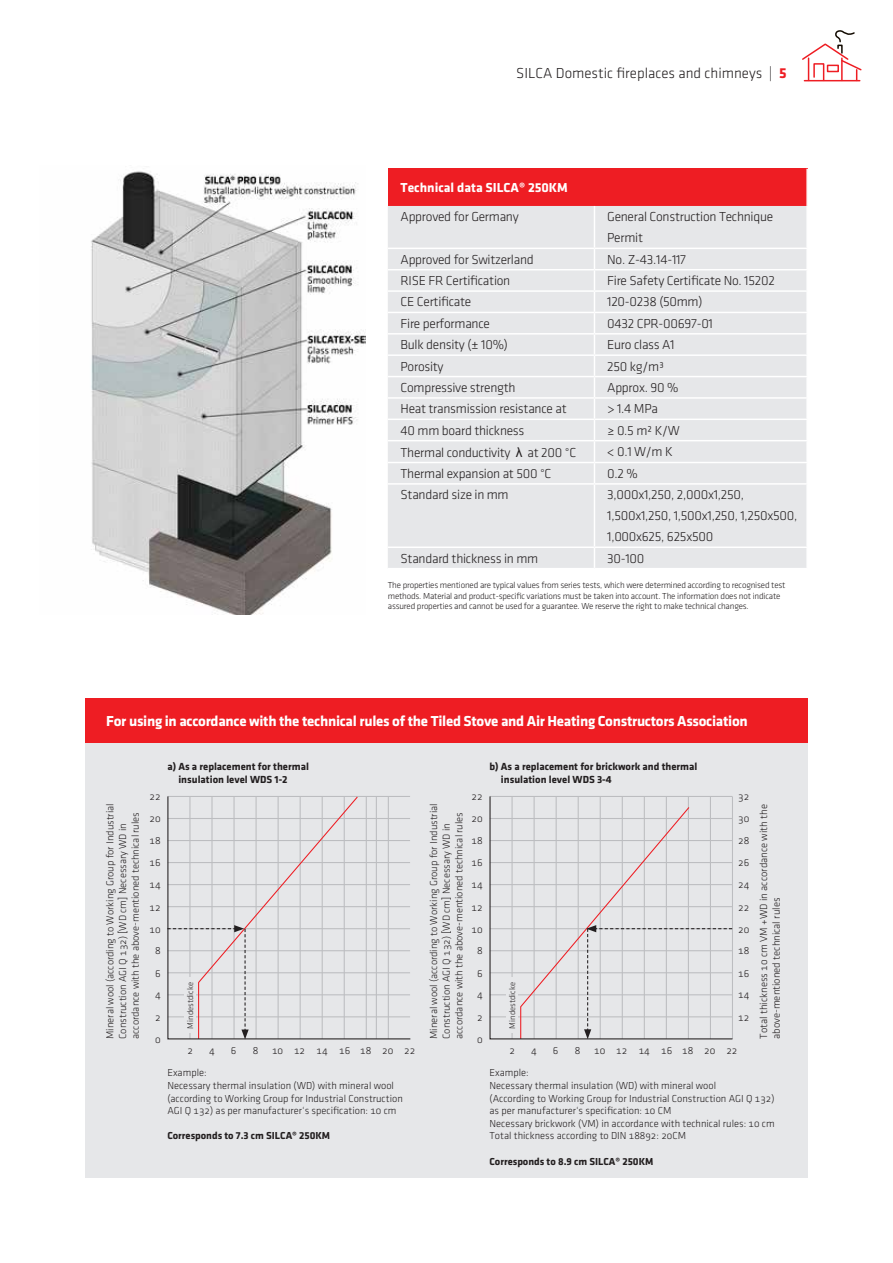
<style>
.page{position:relative;width:893px;height:1263px;background:#fff}
.page>*{position:absolute;margin:0;border:0;box-sizing:border-box;transform-origin:0 0}
.t1{font:700 15px "Klavika";letter-spacing:-.02em;color:#fff}
.t2{font:15px "Klavika Light OSTF";color:#231f20}
.t3{font:300 13.5px/21px "Klavika";letter-spacing:-.02em;color:#231f20}
.t4{font:700 13.5px "Klavika";color:#fff}
.t5{font:10.65px/22px "Klavika Light OSTF";color:#231f20}
.t6{font:700 10.65px/12.8px "Klavika";color:#231f20}
.t7{font:10.5px/12.6px "Klavika Light OSTF";color:#231f20}
.t8{font:700 10.5px "Klavika";color:#231f20}
.t9{font:9px/10.5px "Klavika Light OSTF";letter-spacing:-.02em;color:#231f20}
.t10{font:8.55px "Klavika Light OSTF";color:#231f20}
.s1{font-family:"Klavika";font-weight:700;color:#ee1d23}
.s2{font-family:"Arial";font-weight:400}
</style>
<div class="page">
<svg style="left:802px;top:30px;width:60px;height:52px"></svg>
<div style="left:85px;top:742px;width:723px;height:436px;background:#e6e7e9"></div>
<div style="left:85px;top:698px;width:723px;height:44px;background:#ee1d23"></div>
<svg style="left:167px;top:796px;width:244px;height:244px"></svg>
<svg style="left:489px;top:796px;width:244px;height:244px"></svg>
<div style="left:388px;top:169px;width:419px;height:37px;background:#ee1d23"></div>
<div style="left:388px;top:206px;width:418px;height:362px;background:#e6e7e9"></div>
<hr style="left:388px;top:248px;width:206px;height:1px;background:#fff">
<hr style="left:594px;top:248px;width:214px;height:1px;background:#fff">
<hr style="left:388px;top:269px;width:206px;height:1px;background:#fff">
<hr style="left:594px;top:269px;width:214px;height:1px;background:#fff">
<hr style="left:388px;top:290px;width:206px;height:2px;background:#fff">
<hr style="left:594px;top:290px;width:214px;height:2px;background:#fff">
<hr style="left:388px;top:312px;width:206px;height:1px;background:#fff">
<hr style="left:594px;top:312px;width:214px;height:1px;background:#fff">
<hr style="left:388px;top:333px;width:206px;height:2px;background:#fff">
<hr style="left:594px;top:333px;width:214px;height:2px;background:#fff">
<hr style="left:388px;top:354px;width:206px;height:2px;background:#fff">
<hr style="left:594px;top:354px;width:214px;height:2px;background:#fff">
<hr style="left:388px;top:376px;width:206px;height:1px;background:#fff">
<hr style="left:594px;top:376px;width:214px;height:1px;background:#fff">
<hr style="left:388px;top:397px;width:206px;height:2px;background:#fff">
<hr style="left:594px;top:397px;width:214px;height:2px;background:#fff">
<hr style="left:388px;top:419px;width:206px;height:1px;background:#fff">
<hr style="left:594px;top:419px;width:214px;height:1px;background:#fff">
<hr style="left:388px;top:440px;width:206px;height:1px;background:#fff">
<hr style="left:594px;top:440px;width:214px;height:1px;background:#fff">
<hr style="left:388px;top:462px;width:206px;height:1px;background:#fff">
<hr style="left:594px;top:462px;width:214px;height:1px;background:#fff">
<hr style="left:388px;top:483px;width:206px;height:2px;background:#fff">
<hr style="left:594px;top:483px;width:214px;height:2px;background:#fff">
<hr style="left:388px;top:546px;width:206px;height:2px;background:#fff">
<hr style="left:594px;top:546px;width:214px;height:2px;background:#fff">
<hr style="left:806px;top:169px;width:2px;height:37px;background:#fff">
<hr style="left:594px;top:206px;width:1px;height:42px;background:#fff">
<svg style="left:806px;top:335px;width:1px;height:19px"></svg>
<svg style="left:594px;top:249px;width:1px;height:234px"></svg>
<hr style="left:594px;top:485px;width:1px;height:61px;background:#fff">
<svg style="left:594px;top:548px;width:1px;height:20px"></svg>
<img style="left:91px;top:171px;width:275px;height:444px">
<h1 class="t2" style="left:516px;top:65px;width:272px">SILCA Domestic fireplaces and chimneys | <span class="s1">5</span></h1>
<p class="t4" style="left:401px;top:180px;width:169px">Technical data SILCA® 250KM</p>
<p class="t3" style="left:401px;top:206px;width:120px">Approved for Germany</p>
<p class="t3" style="left:607px;top:206px;width:168px">General Construction Technique<br>Permit</p>
<p class="t3" style="left:401px;top:249px;width:135px">Approved for Switzerland</p>
<p class="t3" style="left:607px;top:249px;width:80px">No. Z-43.14-117</p>
<p class="t3" style="left:401px;top:270px;width:111px">RISE FR Certification</p>
<p class="t3" style="left:607px;top:270px;width:169px">Fire Safety Certificate No. 15202</p>
<p class="t3" style="left:401px;top:292px;width:72px">CE Certificate</p>
<p class="t3" style="left:607px;top:292px;width:97px">120-0238 (50mm)</p>
<p class="t3" style="left:401px;top:313px;width:91px">Fire performance</p>
<p class="t3" style="left:607px;top:313px;width:107px">0432 CPR-00697-01</p>
<p class="t3" style="left:401px;top:334px;width:109px">Bulk density (± 10%)</p>
<p class="t3" style="left:607px;top:334px;width:69px">Euro class A1</p>
<p class="t3" style="left:401px;top:356px;width:45px">Porosity</p>
<p class="t3" style="left:607px;top:356px;width:58px">250 kg/m³</p>
<p class="t3" style="left:401px;top:377px;width:117px">Compressive strength</p>
<p class="t3" style="left:607px;top:377px;width:73px">Approx. 90 %</p>
<p class="t3" style="left:401px;top:398px;width:168px">Heat transmission resistance at</p>
<p class="t3" style="left:607px;top:398px;width:52px">&gt; 1.4 MPa</p>
<p class="t3" style="left:401px;top:420px;width:125px">40 mm board thickness</p>
<p class="t3" style="left:607px;top:420px;width:74px">≥ 0.5 m² K/W</p>
<p class="t3" style="left:401px;top:442px;width:177px">Thermal conductivity <span class="s2">λ</span> at 200 °C</p>
<p class="t3" style="left:607px;top:441px;width:67px">&lt; 0.1 W/m K</p>
<p class="t3" style="left:401px;top:463px;width:152px">Thermal expansion at 500 °C</p>
<p class="t3" style="left:607px;top:463px;width:32px">0.2 %</p>
<p class="t3" style="left:401px;top:484px;width:110px">Standard size in mm</p>
<p class="t3" style="left:607px;top:484px;width:192px">3,000x1,250, 2,000x1,250,<br>1,500x1,250, 1,500x1,250, 1,250x500,<br>1,000x625, 625x500</p>
<p class="t3" style="left:401px;top:548px;width:139px">Standard thickness in mm</p>
<p class="t3" style="left:607px;top:548px;width:39px">30-100</p>
<p class="t9" style="left:388px;top:580px;width:399px">The properties mentioned are typical values from series tests, which were determined according to recognised test methods. Material and product-specific variations must be taken into account. The information does not indicate assured properties and cannot be used for a guarantee. We reserve the right to make technical changes.</p>
<h1 class="t1" style="left:106px;top:712px;width:643px">For using in accordance with the technical rules of the Tiled Stove and Air Heating Constructors Association</h1>
<p class="t7" style="left:104px;top:1039px;width:237px;rotate:-90deg">Mineral wool (according to Working Group for Industrial<br>Construction AGI Q 132) [WD cm] Necessary WD in accordance with the above-mentioned technical rules</p>
<p class="t6" style="left:178px;top:760px;width:132px;text-indent:-11px">a) As a replacement for thermal insulation level WDS 1-2</p>
<p class="t5" style="left:149px;top:785px;width:13px;line-height:22.5px">22<br>20</p>
<p class="t5" style="left:149px;top:829px;width:13px;text-align:justify">18<br>16<br>14</p>
<p class="t5" style="left:149px;top:896px;width:13px">12<br>10</p>
<p class="t5" style="left:155px;top:939px;width:7px;line-height:23.1px">8<br>6</p>
<p class="t5" style="left:155px;top:983px;width:7px;line-height:23.1px">4<br>2</p>
<p class="t5" style="left:155px;top:1029px;width:7px">0</p>
<p class="t10" style="left:186px;top:1028px;width:48px;rotate:-90deg">Mindestdicke</p>
<p class="t5" style="left:187px;top:1039px;width:7px">2</p>
<p class="t5" style="left:209px;top:1039px;width:7px">4</p>
<p class="t5" style="left:231px;top:1039px;width:7px">6</p>
<p class="t5" style="left:253px;top:1039px;width:7px">8</p>
<p class="t5" style="left:272px;top:1039px;width:145px">10 12 14 16 18 20 22</p>
<p class="t7" style="left:167px;top:1067px;width:237px">Example:<br>Necessary thermal insulation (WD) with mineral wool (according to Working Group for Industrial Construction AGI Q 132) as per manufacturer‘s specification: 10 cm</p>
<p class="t8" style="left:167px;top:1130px;width:164px">Corresponds to 7.3 cm SILCA® 250KM</p>
<p class="t6" style="left:501px;top:760px;width:198px;text-indent:-11px">b) As a replacement for brickwork and thermal insulation level WDS 3-4</p>
<p class="t5" style="left:472px;top:785px;width:13px">22</p>
<p class="t5" style="left:738px;top:785px;width:13px">32</p>
<p class="t5" style="left:472px;top:808px;width:13px">20</p>
<p class="t5" style="left:738px;top:808px;width:13px">30</p>
<p class="t5" style="left:472px;top:829px;width:13px">18</p>
<p class="t5" style="left:738px;top:829px;width:13px">28</p>
<p class="t5" style="left:472px;top:851px;width:13px">16</p>
<p class="t5" style="left:738px;top:851px;width:13px">26</p>
<p class="t5" style="left:472px;top:873px;width:13px">14</p>
<p class="t5" style="left:738px;top:873px;width:13px">24</p>
<p class="t5" style="left:472px;top:896px;width:13px">12</p>
<p class="t5" style="left:738px;top:896px;width:13px">22</p>
<p class="t5" style="left:472px;top:918px;width:13px">10</p>
<p class="t5" style="left:738px;top:918px;width:13px">20</p>
<p class="t5" style="left:477px;top:939px;width:7px">8</p>
<p class="t5" style="left:738px;top:939px;width:13px">18</p>
<p class="t5" style="left:477px;top:962px;width:7px">6</p>
<p class="t5" style="left:738px;top:962px;width:13px">16</p>
<p class="t5" style="left:477px;top:983px;width:7px">4</p>
<p class="t5" style="left:738px;top:983px;width:13px">14</p>
<p class="t5" style="left:477px;top:1007px;width:7px">2</p>
<p class="t5" style="left:738px;top:1007px;width:13px">12</p>
<p class="t5" style="left:510px;top:1039px;width:7px">2</p>
<p class="t5" style="left:531px;top:1039px;width:7px">4</p>
<p class="t5" style="left:553px;top:1039px;width:7px">6</p>
<p class="t5" style="left:575px;top:1039px;width:7px">8</p>
<p class="t5" style="left:594px;top:1039px;width:145px">10 12 14 16 18 20 22</p>
<p class="t7" style="left:428px;top:1039px;width:237px;rotate:-90deg">Mineral wool (according to Working Group for Industrial<br>Construction AGI Q 132) [WD cm] Necessary WD in accordance with the above-mentioned technical rules</p>
<p class="t5" style="left:757px;top:1039px;width:236px;line-height:12.8px;rotate:-90deg">Total thickness 10 cm VM +WD in accordance with the above-mentioned technical rules</p>
<p class="t10" style="left:508px;top:1028px;width:48px;rotate:-90deg">Mindestdicke</p>
<p class="t5" style="left:477px;top:1029px;width:7px">0</p>
<p class="t7" style="left:489px;top:1067px;width:287px">Example:<br>Necessary thermal insulation (WD) with mineral wool<br>(According to Working Group for Industrial Construction AGI Q 132) as per manufacturer‘s specification: 10 CM<br>Necessary brickwork (VM) in accordance with technical rules: 10 cm Total thickness according to DIN 18892: 20CM</p>
<p class="t8" style="left:489px;top:1155px;width:165px">Corresponds to 8.9 cm SILCA® 250KM</p>
</div>
